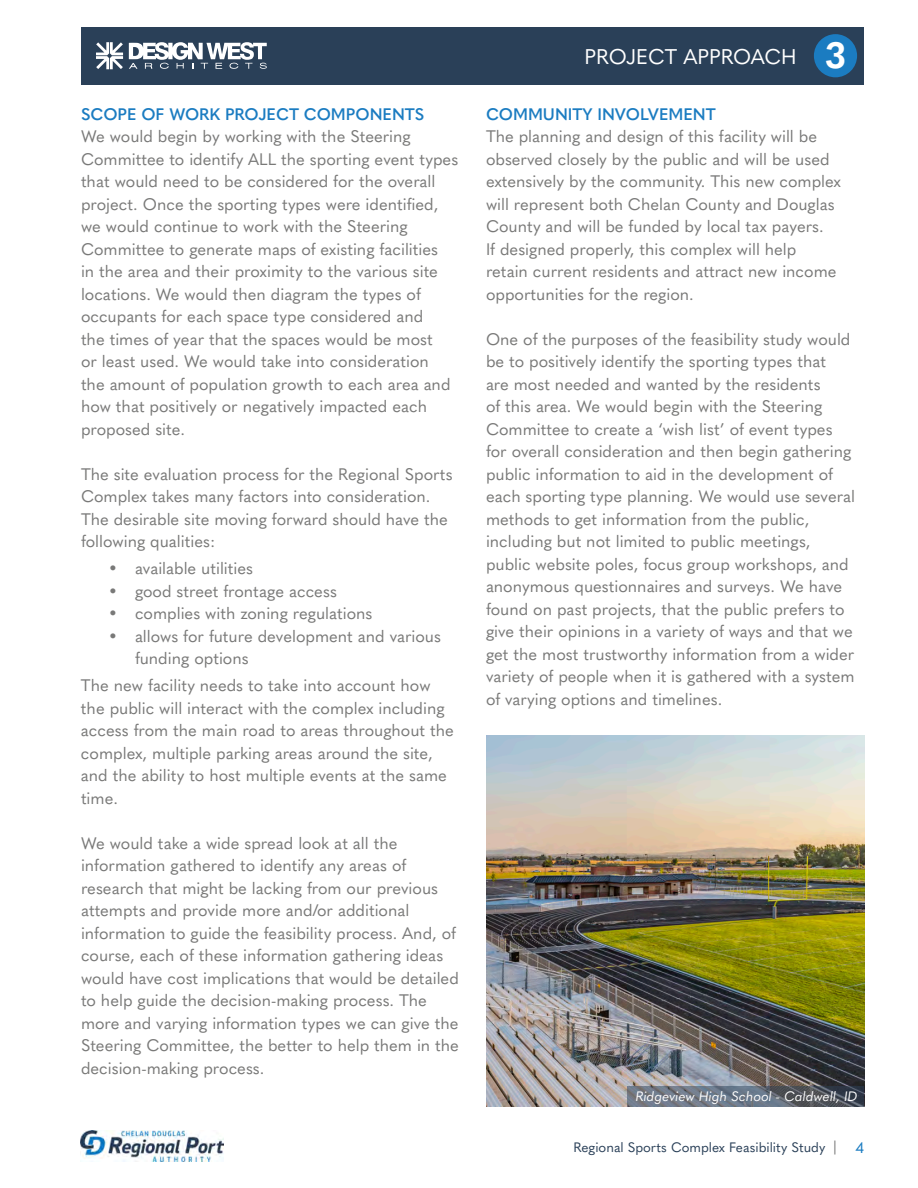
<style>
.page{position:relative;width:918px;height:1188px;background:#fff}
.page>*{position:absolute;margin:0;border:0;box-sizing:border-box;transform-origin:0 0}
.t1{font:700 36px "Quasimoda";color:#fff}
.t2{font:21px "Quasimoda";color:#fff}
.t3{font:16.5px/22.5px "Quasimoda";color:#797978}
.t4{font:600 16.5px "Quasimoda";color:#1b7cc1}
.t5{font:15px "Quasimoda";color:#1b7cc1}
.t6{font:13.5px "Quasimoda";color:#2a4058}
.t7{font:italic 13.5px "Quasimoda";color:#fff}
.s1{color:#797978}
</style>
<div class="page">
<img style="left:81px;top:1131px;width:142px;height:30px">
<div style="left:81px;top:27px;width:783px;height:57px;background:#2a4058"></div>
<div style="left:814px;top:34px;width:43px;height:43px;background:#1b7cc1;border-radius:50%"></div>
<svg style="left:96px;top:42px;width:27px;height:27px"></svg>
<svg style="left:129px;top:42px;width:138px;height:27px"></svg>
<img style="left:486px;top:735px;width:378px;height:372px">
<svg style="left:628px;top:1086px;width:236px;height:21px;background:#606975"></svg>
<p class="t4" style="left:81px;top:101px;width:345px">SCOPE OF WORK PROJECT COMPONENTS</p>
<p class="t3" style="left:81px;top:124px;width:379px">We would begin by working with the Steering Committee to identify ALL the sporting event types that would need to be considered for the overall project. Once the sporting types were identified, we would continue to work with the Steering Committee to generate maps of existing facilities<br>in the area and their proximity to the various site locations. We would then diagram the types of occupants for each space type considered and<br>the times of year that the spaces would be most<br>or least used. We would take into consideration<br>the amount of population growth to each area and how that positively or negatively impacted each proposed site.</p>
<p class="t3" style="left:81px;top:462px;width:373px">The site evaluation process for the Regional Sports Complex takes many factors into consideration.<br>The desirable site moving forward should have the following qualities:</p>
<p class="t3" style="left:108px;top:556px;width:147px">• available utilities</p>
<p class="t3" style="left:108px;top:579px;width:230px">• good street frontage access</p>
<p class="t3" style="left:108px;top:601px;width:266px">• complies with zoning regulations</p>
<p class="t3" style="left:135px;top:624px;width:308px;text-indent:-27px">• allows for future development and various funding options</p>
<p class="t3" style="left:81px;top:673px;width:374px">The new facility needs to take into account how the public will interact with the complex including access from the main road to areas throughout the complex, multiple parking areas around the site, and the ability to host multiple events at the same time.</p>
<p class="t3" style="left:81px;top:831px;width:379px">We would take a wide spread look at all the information gathered to identify any areas of research that might be lacking from our previous attempts and provide more and/or additional information to guide the feasibility process. And, of course, each of these information gathering ideas would have cost implications that would be detailed to help guide the decision-making process. The more and varying information types we can give the Steering Committee, the better to help them in the decision-making process.</p>
<p class="t2" style="left:585px;top:41px;width:213px">PROJECT APPROACH</p>
<p class="t1" style="left:825px;top:28px;width:22px">3</p>
<p class="t4" style="left:486px;top:101px;width:231px">COMMUNITY INVOLVEMENT</p>
<p class="t3" style="left:486px;top:124px;width:357px">The planning and design of this facility will be observed closely by the public and will be used extensively by the community. This new complex will represent both Chelan County and Douglas County and will be funded by local tax payers.<br>If designed properly, this complex will help retain current residents and attract new income opportunities for the region.</p>
<p class="t3" style="left:486px;top:327px;width:370px">One of the purposes of the feasibility study would be to positively identify the sporting types that<br>are most needed and wanted by the residents<br>of this area. We would begin with the Steering Committee to create a ‘wish list’ of event types for overall consideration and then begin gathering public information to aid in the development of each sporting type planning. We would use several methods to get information from the public, including but not limited to public meetings, public website poles, focus group workshops, and anonymous questionnaires and surveys. We have found on past projects, that the public prefers to give their opinions in a variety of ways and that we get the most trustworthy information from a wider variety of people when it is gathered with a system of varying options and timelines.</p>
<p class="t7" style="left:636px;top:1086px;width:224px">Ridgeview High School - Caldwell, ID</p>
<p class="t6" style="left:573px;top:1137px;width:265px">Regional Sports Complex Feasibility Study <span class="s1">|</span></p>
<p class="t5" style="left:855px;top:1136px;width:10px">4</p>
</div>
